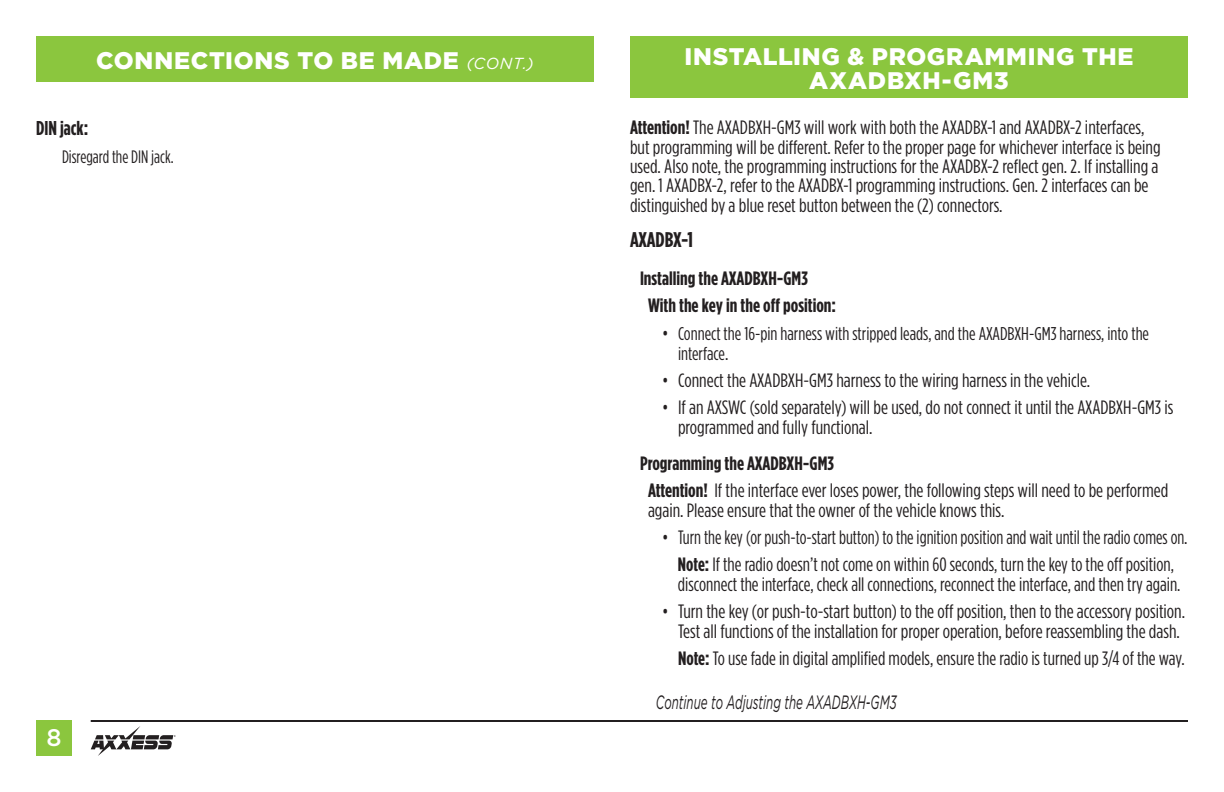
<style>
.page{position:relative;width:1224px;height:792px;background:#fff}
.page>*{position:absolute;margin:0;border:0;box-sizing:border-box;transform-origin:0 0}
.t1{font:900 24px/24px "Gotham";letter-spacing:.03em;color:#fff;text-align:center}
.t2{font:500 24px "Gotham";color:#fff}
.t3{font:700 21.2px "Gotham Condensed";letter-spacing:-.005em;color:#231f20;scale:1.04 1}
.t4{font:700 20px "Gotham Condensed";color:#231f20}
.t5{font:19.2px/19.4px "Gotham Condensed";color:#231f20;scale:1.04 1}
.t6{font:19.2px "Gotham Condensed";color:#231f20}
.t7{font:700 19.2px/27.2px "Gotham Condensed";color:#231f20;scale:1.04 1}
.t8{font:italic 19.2px "Gotham";color:#231f20;scale:.6 1}
.t9{font:18.6px/20.2px "Gotham Condensed";color:#231f20}
.t10{font:18px "Gotham Condensed";color:#231f20;scale:.96 1}
.s1{font-weight:400;font-style:italic;font-size:16px}
.s2{font-weight:700}
.s3{font-size:19.2px}
</style>
<div class="page">
<div style="left:36px;top:36px;width:558px;height:45px;background:#8bc63e"></div>
<div style="left:36px;top:720px;width:36px;height:36px;background:#8bc63e"></div>
<hr style="left:91px;top:720px;width:1097px;height:2px;background:#231f20">
<svg style="left:91px;top:726px;width:85px;height:30px"></svg>
<div style="left:630px;top:36px;width:558px;height:62px;background:#8bc63e"></div>
<p class="t1" style="left:96px;top:48px;width:439px">CONNECTIONS TO BE MADE <span class="s1">(CONT.)</span></p>
<p class="t4" style="left:36px;top:117px;width:54px">DIN jack:</p>
<p class="t10" style="left:62px;top:147px;width:118px">Disregard the DIN jack.</p>
<p class="t2" style="left:46px;top:724px;width:17px">8</p>
<p class="t1" style="left:684px;top:44px;width:451px">INSTALLING &amp; PROGRAMMING THE<br>AXADBXH-GM3</p>
<p class="t5" style="left:630px;top:118px;width:512px"><span class="s2">Attention!</span> The AXADBXH-GM3 will work with both the AXADBX-1 and AXADBX-2 interfaces, but programming will be different. Refer to the proper page for whichever interface is being used. Also note, the programming instructions for the AXADBX-2 reflect gen. 2. If installing a gen. 1 AXADBX-2, refer to the AXADBX-1 programming instructions. Gen. 2 interfaces can be distinguished by a blue reset button between the (2) connectors.</p>
<p class="t3" style="left:630px;top:228px;width:62px">AXADBX-1</p>
<p class="t7" style="left:648px;top:264px;width:182px;text-indent:-8px">Installing the AXADBXH-GM3<br>With the key in the off position:</p>
<p class="t9" style="left:678px;top:323px;width:473px;text-indent:-16px"><span class="s3">•</span> Connect the 16-pin harness with stripped leads, and the AXADBXH-GM3 harness, into the interface<span class="s3">.</span></p>
<p class="t5" style="left:662px;top:370px;width:413px">• Connect the AXADBXH-GM3 harness to the wiring harness in the vehicle.</p>
<p class="t5" style="left:678px;top:397px;width:478px;line-height:20.2px;text-indent:-16px">• If an AXSWC (sold separately) will be used, do not connect it until the AXADBXH-GM3 is programmed and fully functional.</p>
<p class="t5" style="left:648px;top:450px;width:502px;line-height:27px;text-indent:-8px"><span class="s2">Programming the AXADBXH-GM3<br>Attention!</span> If the interface ever loses power, the following steps will need to be performed</p>
<p class="t5" style="left:648px;top:500px;width:344px">again. Please ensure that the owner of the vehicle knows this.</p>
<p class="t5" style="left:662px;top:524px;width:507px;line-height:27px;text-align:center">• Turn the key (or push-to-start button) to the ignition position and wait until the radio comes on.<br><span class="s2">Note:</span> If the radio doesn’t not come on within 60 seconds, turn the key to the off position,</p>
<p class="t6" style="left:678px;top:574px;width:504px">disconnect the interface, check all connections, reconnect the interface, and then try again.</p>
<p class="t5" style="left:662px;top:601px;width:505px;line-height:20px;text-align:center">• Turn the key (or push-to-start button) to the off position, then to the accessory position.<br>Test all functions of the installation for proper operation, before reassembling the dash.</p>
<p class="t6" style="left:678px;top:648px;width:508px"><span class="s2">Note:</span> To use fade in digital amplified models, ensure the radio is turned up 3/4 of the way.</p>
<p class="t8" style="left:656px;top:692px;width:403px">Continue to Adjusting the AXADBXH-GM3</p>
</div>
